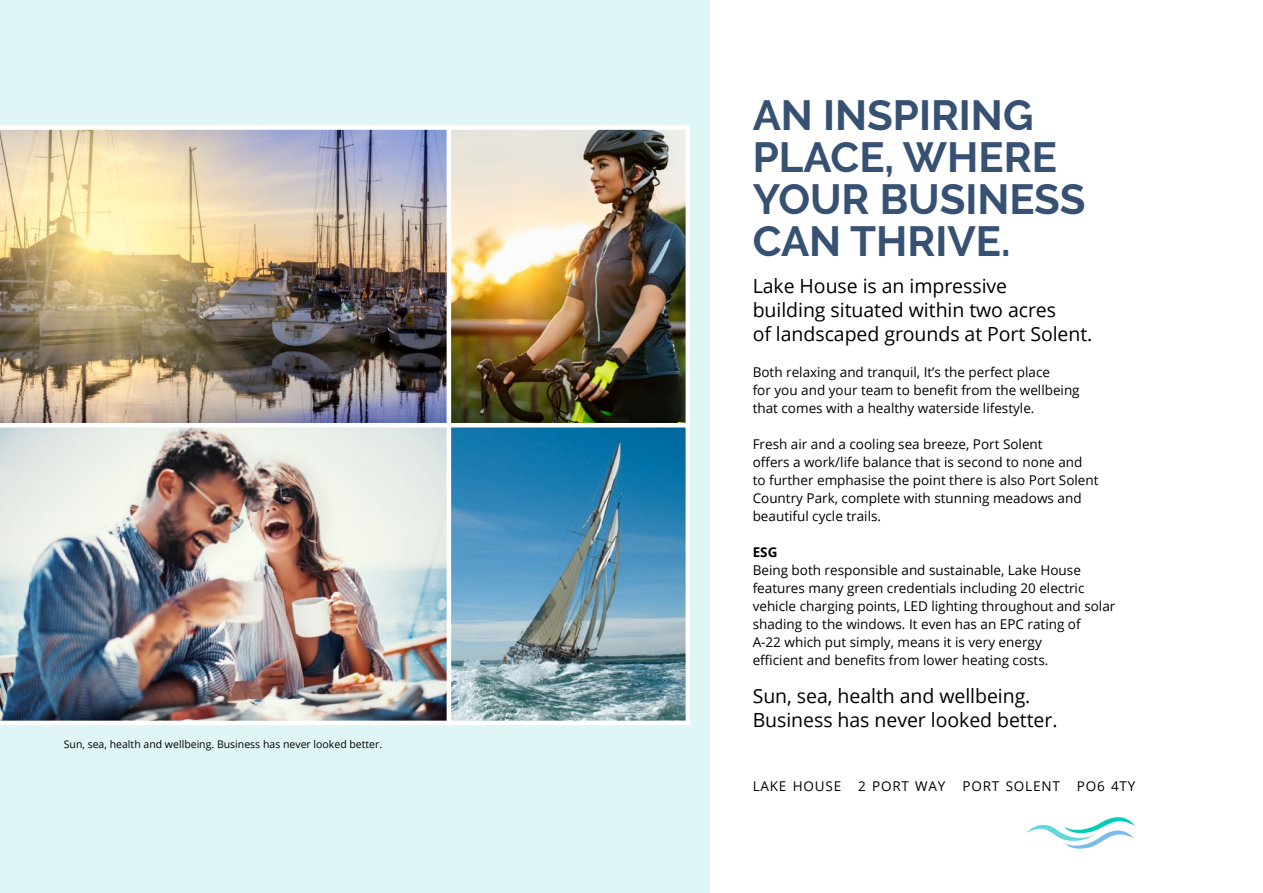
<style>
.page{position:relative;width:1263px;height:893px;background:#fff}
.page>*{position:absolute;margin:0;border:0;box-sizing:border-box;transform-origin:0 0}
.t1{font:700 42px/42px "Raleway";color:#375173}
.t2{font:19.5px/24px "Open Sans";letter-spacing:-.005em;color:#000}
.t3{font:13.5px/18px "Open Sans";color:#000}
.t4{font:13.5px "Open Sans";letter-spacing:.06em;color:#000}
.t5{font:700 13.5px "Open Sans";color:#000}
.t6{font:10.5px "Open Sans";color:#000}
</style>
<div class="page">
<div style="left:0;top:0;width:709px;height:893px;background:#e0f6f6"></div>
<svg style="left:1025px;top:817px;width:110px;height:32px"></svg>
<img style="left:0;top:125px;width:447px;height:298px">
<img style="left:0;top:423px;width:447px;height:302px">
<img style="left:452px;top:130px;width:233px;height:292px">
<div style="left:447px;top:125px;width:243px;height:302px;border:4px solid #fff"></div>
<img style="left:452px;top:428px;width:233px;height:292px">
<div style="left:447px;top:423px;width:243px;height:302px;border:4px solid #fff"></div>
<p class="t6" style="left:64px;top:737px;width:320px">Sun, sea, health and wellbeing. Business has never looked better.</p>
<h1 class="t1" style="left:753px;top:94px;width:334px">AN INSPIRING<br>PLACE, WHERE<br>YOUR BUSINESS<br>CAN THRIVE.</h1>
<h2 class="t2" style="left:753px;top:274px;width:341px">Lake House is an impressive<br>building situated within two acres<br>of landscaped grounds at Port Solent.</h2>
<p class="t3" style="left:753px;top:363px;width:328px">Both relaxing and tranquil, It’s the perfect place<br>for you and your team to benefit from the wellbeing that comes with a healthy waterside lifestyle.</p>
<p class="t3" style="left:753px;top:435px;width:347px">Fresh air and a cooling sea breeze, Port Solent<br>offers a work/life balance that is second to none and to further emphasise the point there is also Port Solent Country Park, complete with stunning meadows and beautiful cycle trails.</p>
<p class="t5" style="left:753px;top:543px;width:26px">ESG</p>
<p class="t3" style="left:753px;top:561px;width:364px">Being both responsible and sustainable, Lake House features many green credentials including 20 electric vehicle charging points, LED lighting throughout and solar shading to the windows. It even has an EPC rating of<br>A-22 which put simply, means it is very energy<br>efficient and benefits from lower heating costs.</p>
<h2 class="t2" style="left:753px;top:683px;width:306px">Sun, sea, health and wellbeing.<br>Business has never looked better.</h2>
<p class="t4" style="left:753px;top:777px;width:90px">LAKE HOUSE</p>
<p class="t3" style="left:858px;top:776px;width:89px">2 PORT WAY</p>
<p class="t4" style="left:962px;top:777px;width:99px">PORT SOLENT</p>
<p class="t3" style="left:1077px;top:776px;width:60px">PO6 4TY</p>
</div>
